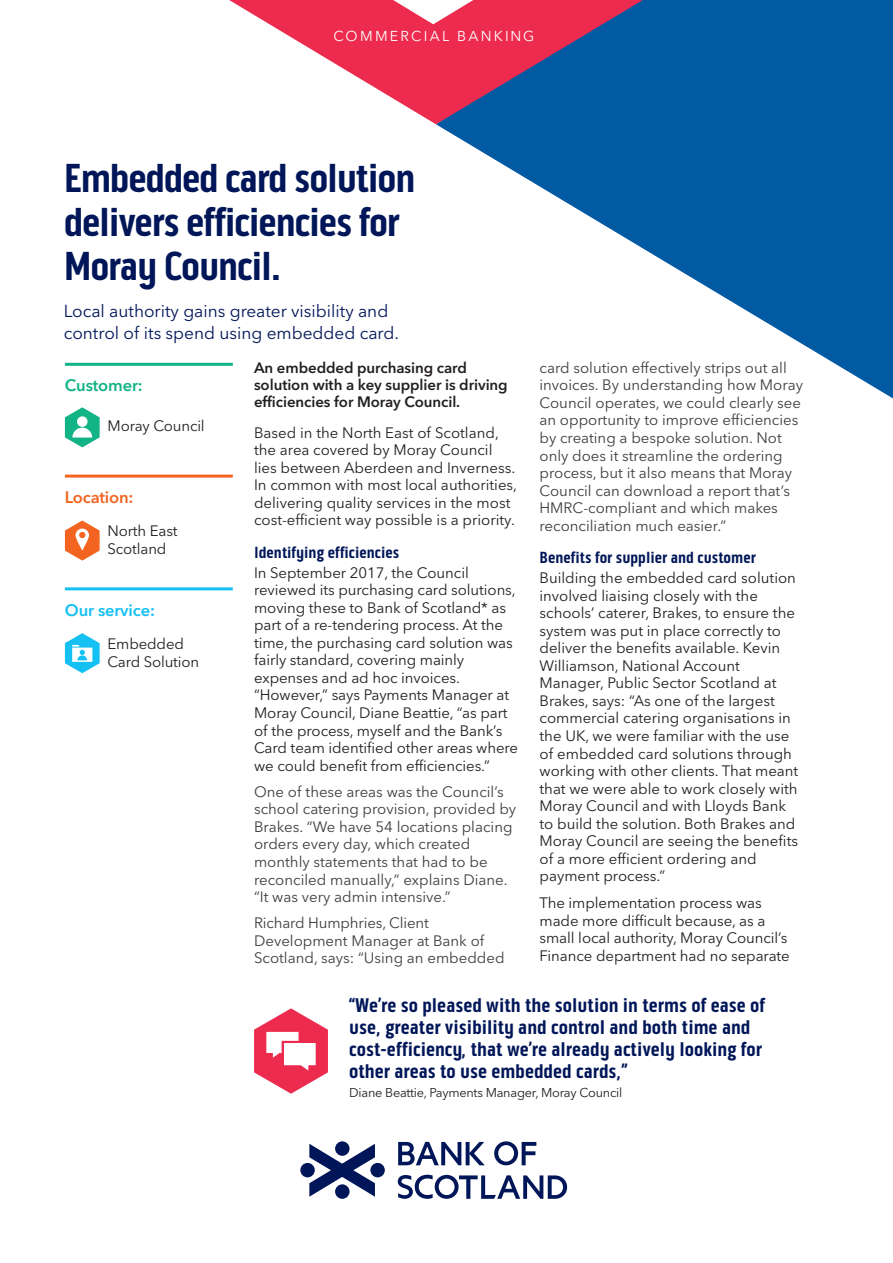
<style>
.page{position:relative;width:893px;height:1263px;background:#fff}
.page>*{position:absolute;margin:0;border:0;box-sizing:border-box;transform-origin:0 0}
.Heading{font:700 41.4px/44.1px "Bo S Pill Gothic";letter-spacing:-.03em;color:#011658}
.Quote_Txt{font:700 20.25px/21.8px "Bo S Pill Gothic";color:#011658}
.Standfirst{font:17.25px/21.8px "Avenir Next LT Pro";color:#011658}
.Body_TXT_Heading{font:700 16.5px "Bo S Pill Gothic";color:#011658}
.Paragraph_Style_2{font:600 16.5px "Avenir Next LT Pro";letter-spacing:-.01em;color:#15c0f2}
.Paragraph_Style_2-2{font:600 16.5px "Avenir Next LT Pro";letter-spacing:-.01em;color:#12b385}
.Paragraph_Style_2-3{font:600 16.5px "Avenir Next LT Pro";letter-spacing:-.01em;color:#f36421}
.Body_Txt{font:15px/17.5px "Avenir Next LT Pro";color:#231f20}
.Body_Txt-2{font:15px/17.5px "Avenir Next LT Pro";color:#3e3e3f}
.Call_to_Action___I{font:600 15px/17.2px "Avenir Next LT Pro";letter-spacing:-.005em;color:#231f20}
.t1{font:14.25px "Avenir Next LT Pro";letter-spacing:.16em;color:#fff}
.Quote_title{font:12.75px "Avenir Next LT Pro";letter-spacing:-.02em;color:#231f20}
</style>
<div class="page">
<hr style="left:65px;top:363px;width:168px;height:3px;background:#12b385">
<hr style="left:65px;top:475px;width:168px;height:3px;background:#f36421">
<hr style="left:65px;top:587px;width:168px;height:3px;background:#15c0f2">
<svg style="left:65px;top:407px;width:35px;height:40px"></svg>
<svg style="left:65px;top:520px;width:35px;height:41px"></svg>
<svg style="left:65px;top:633px;width:35px;height:40px"></svg>
<svg style="left:254px;top:1008px;width:74px;height:86px"></svg>
<svg style="left:436px;top:0;width:457px;height:398px;fill:#015aa2"></svg>
<svg style="left:229px;top:0;width:414px;height:124px"></svg>
<svg style="left:393px;top:0;width:80px;height:24px"></svg>
<svg style="left:300px;top:1141px;width:85px;height:58px"></svg>
<svg style="left:398px;top:1141px;width:169px;height:58px"></svg>
<p class="t1" style="left:333px;top:27px;width:202px">COMMERCIAL BANKING</p>
<p class="Heading" style="left:64px;top:156px;width:353px">Embedded card solution delivers efficiencies for<br>Moray Council.</p>
<p class="Standfirst" style="left:64px;top:300px;width:337px">Local authority gains greater visibility and control of its spend using embedded card.</p>
<p class="Paragraph_Style_2-2" style="left:65px;top:375px;width:79px">Customer:</p>
<p class="Body_Txt" style="left:108px;top:417px;width:99px">Moray Council</p>
<p class="Paragraph_Style_2-3" style="left:65px;top:487px;width:70px">Location:</p>
<p class="Body_Txt" style="left:108px;top:522px;width:72px;line-height:18px">North East<br>Scotland</p>
<p class="Paragraph_Style_2" style="left:65px;top:600px;width:92px">Our service:</p>
<p class="Body_Txt" style="left:108px;top:634px;width:93px;line-height:18px">Embedded<br>Card Solution</p>
<p class="Call_to_Action___I" style="left:254px;top:359px;width:255px">An embedded purchasing card solution with a key supplier is driving efficiencies for Moray Council.</p>
<p class="Body_Txt" style="left:254px;top:424px;width:265px">Based in the North East of Scotland, the area covered by Moray Council lies between Aberdeen and Inverness.<br>In common with most local authorities, delivering quality services in the most cost-efficient way possible is a priority.</p>
<p class="Body_TXT_Heading" style="left:254px;top:543px;width:147px">Identifying efficiencies</p>
<p class="Body_Txt" style="left:254px;top:564px;width:266px">In September 2017, the Council reviewed its purchasing card solutions, moving these to Bank of Scotland* as part of a re-tendering process. At the time, the purchasing card solution was fairly standard, covering mainly expenses and ad hoc invoices. “However,” says Payments Manager at Moray Council, Diane Beattie, “as part of the process, myself and the Bank’s Card team identified other areas where we could benefit from efficiencies.”</p>
<p class="Body_Txt-2" style="left:254px;top:783px;width:264px">One of these areas was the Council’s school catering provision, provided by Brakes. “We have 54 locations placing orders every day, which created monthly statements that had to be reconciled manually,” explains Diane. “It was very admin intensive.”</p>
<p class="Body_Txt-2" style="left:254px;top:914px;width:252px">Richard Humphries, Client<br>Development Manager at Bank of<br>Scotland, says: “Using an embedded</p>
<p class="Body_Txt-2" style="left:539px;top:359px;width:265px">card solution effectively strips out all invoices. By understanding how Moray Council operates, we could clearly see an opportunity to improve efficiencies by creating a bespoke solution. Not only does it streamline the ordering process, but it also means that Moray Council can download a report that’s HMRC-compliant and which makes reconciliation much easier.”</p>
<p class="Body_TXT_Heading" style="left:539px;top:548px;width:218px">Benefits for supplier and customer</p>
<p class="Body_Txt" style="left:539px;top:569px;width:260px">Building the embedded card solution involved liaising closely with the schools’ caterer, Brakes, to ensure the system was put in place correctly to deliver the benefits available. Kevin Williamson, National Account Manager, Public Sector Scotland at Brakes, says: “As one of the largest commercial catering organisations in the UK, we were familiar with the use of embedded card solutions through working with other clients. That meant that we were able to work closely with Moray Council and with Lloyds Bank to build the solution. Both Brakes and Moray Council are seeing the benefits of a more efficient ordering and payment process.”</p>
<p class="Body_Txt" style="left:539px;top:894px;width:252px">The implementation process was made more difficult because, as a small local authority, Moray Council’s Finance department had no separate</p>
<p class="Quote_Txt" style="left:349px;top:995px;width:417px">“We’re so pleased with the solution in terms of ease of use, greater visibility and control and both time and cost-efficiency, that we’re already actively looking for other areas to use embedded cards,”</p>
<p class="Quote_title" style="left:349px;top:1085px;width:275px">Diane Beattie, Payments Manager, Moray Council</p>
</div>
